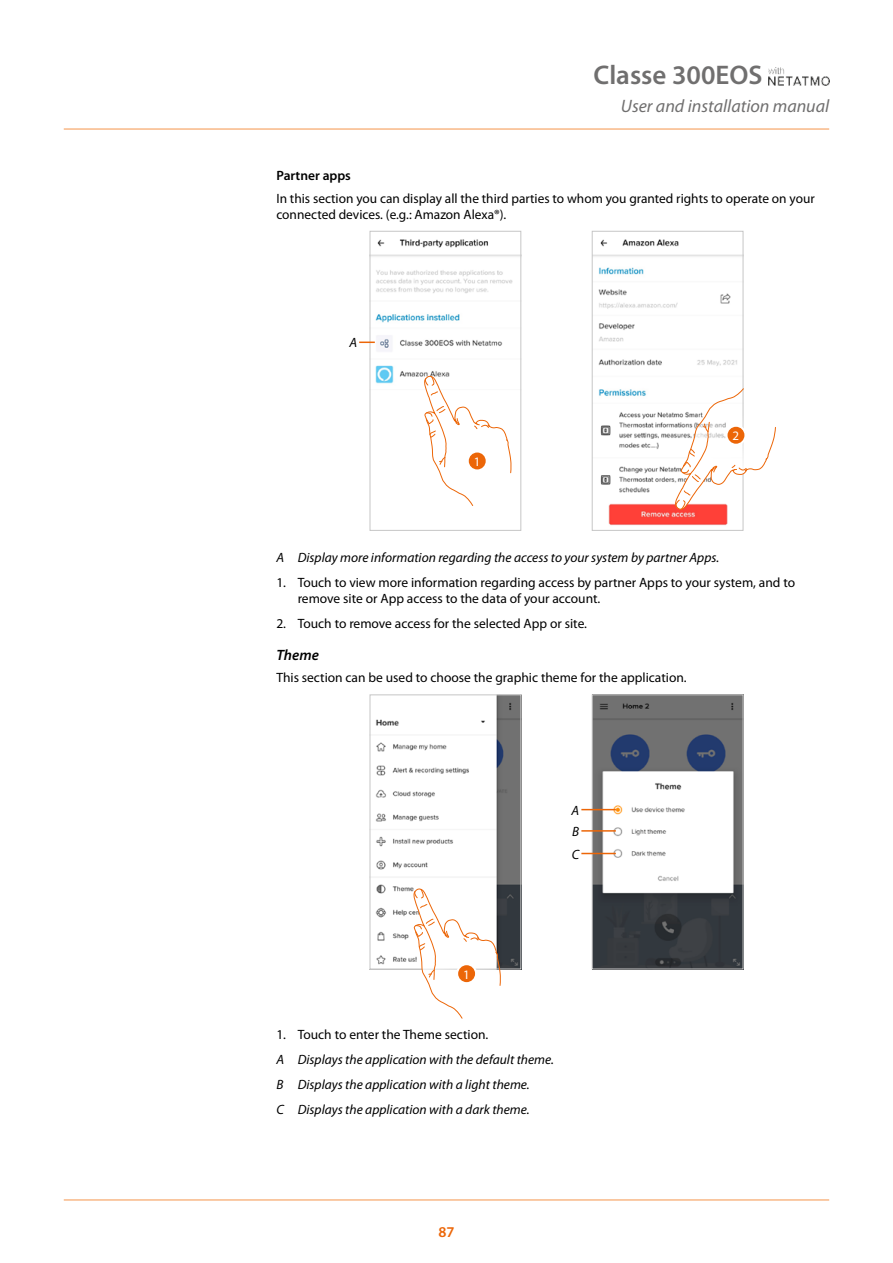
<style>
.page{position:relative;width:893px;height:1263px;background:#fff}
.page>*{position:absolute;margin:0;border:0;box-sizing:border-box;transform-origin:0 0}
.t1{font:600 27px "Myriad Pro";color:#706f6f}
.t2{font:italic 18px "Myriad Pro";color:#706f6f}
.t3{font:italic 600 15px "Myriad Pro";color:#000}
.t4{font:600 15px "Myriad Pro";color:#ec6608}
.t5{font:13.5px/16.2px "Myriad Pro";color:#000}
.t6{font:italic 13.5px/24.8px "Myriad Pro";color:#000}
.t7{font:600 13.5px "Myriad Pro";color:#000}
.t8{font:13.05px "Myriad Pro";color:#fff}
</style>
<div class="page">
<img style="left:768px;top:67px;width:61px;height:18px">
<hr style="left:64px;top:128px;width:765px;height:2px;background:#f8b887">
<hr style="left:64px;top:1199px;width:765px;height:2px;background:#f8b887">
<img style="left:372px;top:239px;width:147px;height:234px">
<div style="left:370px;top:231px;width:151px;height:300px;border:1px solid #c6c6c6"></div>
<svg style="left:359px;top:342px;width:16px;height:1px"></svg>
<svg style="left:424px;top:375px;width:87px;height:131px"></svg>
<svg style="left:467px;top:451px;width:21px;height:20px"></svg>
<div style="left:469px;top:452px;width:17px;height:17px;background:#ec6608;border-radius:50%"></div>
<img style="left:594px;top:697px;width:147px;height:270px">
<div style="left:592px;top:695px;width:151px;height:274px;border:1px solid #c6c6c6"></div>
<img style="left:375px;top:697px;width:144px;height:270px">
<div style="left:370px;top:695px;width:151px;height:274px;border:1px solid #c6c6c6"></div>
<svg style="left:413px;top:888px;width:88px;height:131px"></svg>
<svg style="left:456px;top:963px;width:21px;height:21px"></svg>
<div style="left:458px;top:965px;width:17px;height:17px;background:#ec6608;border-radius:50%"></div>
<hr style="left:581px;top:830px;width:35px;height:2px;background:#ec6608">
<hr style="left:581px;top:809px;width:35px;height:1px;background:#ec6608">
<hr style="left:581px;top:853px;width:35px;height:1px;background:#ec6608">
<img style="left:594px;top:239px;width:147px;height:287px">
<div style="left:592px;top:231px;width:151px;height:300px;border:1px solid #c6c6c6"></div>
<svg style="left:675px;top:387px;width:101px;height:124px"></svg>
<svg style="left:725px;top:425px;width:21px;height:21px"></svg>
<div style="left:727px;top:427px;width:17px;height:17px;background:#ec6608;border-radius:50%"></div>
<h1 class="t1" style="left:594px;top:58px;width:170px">Classe 300EOS</h1>
<h2 class="t2" style="left:621px;top:95px;width:210px">User and installation manual</h2>
<p class="t7" style="left:276px;top:167px;width:76px">Partner apps</p>
<p class="t5" style="left:276px;top:190px;width:540px">In this section you can display all the third parties to whom you granted rights to operate on your connected devices. (e.g.: Amazon Alexa®).</p>
<p class="t6" style="left:349px;top:330px;width:9px">A</p>
<p class="t8" style="left:474px;top:453px;width:8px">1</p>
<p class="t8" style="left:733px;top:428px;width:8px">2</p>
<p class="t6" style="left:276px;top:545px;width:444px">A Display more information regarding the access to your system by partner Apps.</p>
<p class="t5" style="left:298px;top:574px;width:499px;text-indent:-21px">1. Touch to view more information regarding access by partner Apps to your system, and to remove site or App access to the data of your account.</p>
<p class="t5" style="left:276px;top:615px;width:312px">2. Touch to remove access for the selected App or site.</p>
<p class="t3" style="left:276px;top:645px;width:44px">Theme</p>
<p class="t5" style="left:276px;top:669px;width:412px">This section can be used to choose the graphic theme for the application.</p>
<p class="t6" style="left:572px;top:797px;width:9px">A</p>
<p class="t6" style="left:572px;top:841px;width:9px">C</p>
<p class="t6" style="left:572px;top:819px;width:9px">B</p>
<p class="t8" style="left:463px;top:966px;width:8px">1</p>
<p class="t5" style="left:276px;top:1027px;width:214px">1. Touch to enter the Theme section.</p>
<p class="t6" style="left:276px;top:1047px;width:279px">A Displays the application with the default theme.<br>B Displays the application with a light theme.<br>C Displays the application with a dark theme.</p>
<p class="t4" style="left:438px;top:1222px;width:18px">87</p>
</div>
